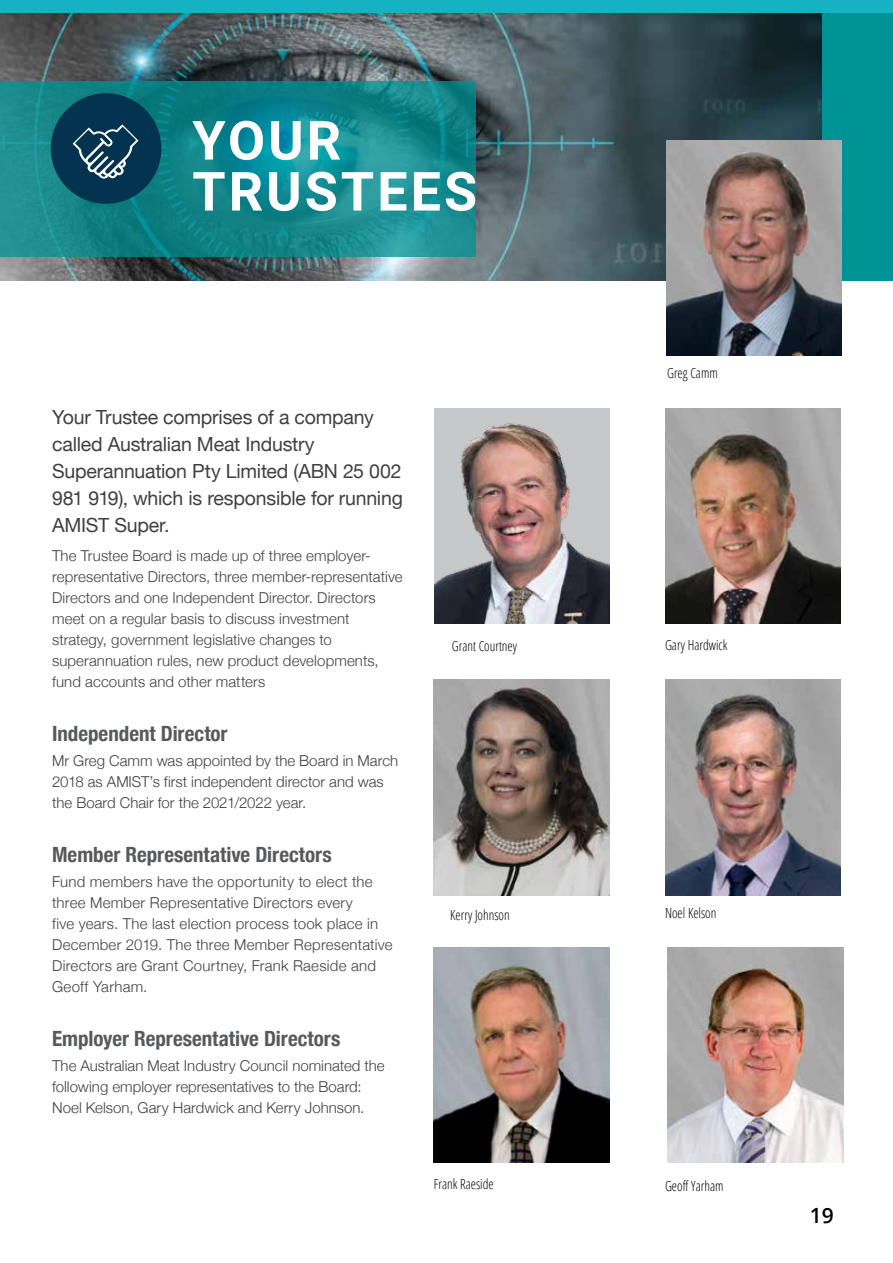
<style>
.page{position:relative;width:893px;height:1263px;background:#fff}
.page>*{position:absolute;margin:0;border:0;box-sizing:border-box;transform-origin:0 0}
.t1{font:700 54px/51px "Roboto";letter-spacing:.055em;color:#fff}
.t2{font:700 condensed 21px "Helvetica Neue";color:#58595b}
.t3{font:600 21px "Open Sans";color:#000}
.t4{font:19.5px/27px "Helvetica Neue";letter-spacing:-.01em;color:#414042}
.t5{font:300 15px/21px "Helvetica Neue";letter-spacing:.005em;color:#414042}
.t6{font:300 condensed 13.95px "Open Sans";color:#000;scale:.95 1}
</style>
<div class="page">
<img style="left:0;top:13px;width:822px;height:268px">
<div style="left:822px;top:0;width:71px;height:281px;background:#009396"></div>
<img style="left:668px;top:948px;width:175px;height:215px">
<img style="left:434px;top:948px;width:175px;height:215px">
<img style="left:665px;top:409px;width:175px;height:215px">
<img style="left:666px;top:140px;width:176px;height:215px">
<img style="left:665px;top:680px;width:175px;height:215px">
<div style="left:434px;top:409px;width:175px;height:215px;background:#c7c8ca"></div>
<img style="left:434px;top:423px;width:175px;height:201px">
<img style="left:434px;top:680px;width:175px;height:215px">
<svg style="left:0;top:81px;width:476px;height:175px;background:#13888d"></svg>
<div style="left:0;top:0;width:893px;height:13px;background:#15b2c3"></div>
<div style="left:51px;top:93px;width:110px;height:111px;background:#03334e;border-radius:50%"></div>
<svg style="left:73px;top:124px;width:66px;height:55px"></svg>
<h1 class="t1" style="left:192px;top:113px;width:286px">YOUR<br>TRUSTEES</h1>
<h3 class="t4" style="left:52px;top:404px;width:352px">Your Trustee comprises of a company called Australian Meat Industry<br>Superannuation Pty Limited (ABN 25 002<br>981 919), which is responsible for running<br>AMIST Super.</h3>
<p class="t5" style="left:52px;top:544px;width:352px">The Trustee Board is made up of three employer&shy;representative Directors, three member-representative Directors and one Independent Director. Directors meet on a regular basis to discuss investment strategy, government legislative changes to superannuation rules, new product developments, fund accounts and other matters</p>
<h2 class="t2" style="left:52px;top:716px;width:177px">Independent Director</h2>
<p class="t5" style="left:52px;top:749px;width:348px">Mr Greg Camm was appointed by the Board in March<br>2018 as AMIST’s first independent director and was the Board Chair for the 2021/2022 year.</p>
<h2 class="t2" style="left:52px;top:837px;width:281px">Member Representative Directors</h2>
<p class="t5" style="left:52px;top:870px;width:342px">Fund members have the opportunity to elect the three Member Representative Directors every<br>five years. The last election process took place in December 2019. The three Member Representative Directors are Grant Courtney, Frank Raeside and Geoff Yarham.</p>
<h2 class="t2" style="left:52px;top:1021px;width:290px">Employer Representative Directors</h2>
<p class="t5" style="left:52px;top:1054px;width:334px">The Australian Meat Industry Council nominated the following employer representatives to the Board:<br>Noel Kelson, Gary Hardwick and Kerry Johnson.</p>
<p class="t6" style="left:452px;top:636px;width:70px">Grant Courtney</p>
<p class="t6" style="left:450px;top:905px;width:64px">Kerry Johnson</p>
<p class="t6" style="left:667px;top:363px;width:55px">Greg Camm</p>
<p class="t6" style="left:665px;top:636px;width:67px">Gary Hardwick</p>
<p class="t6" style="left:665px;top:903px;width:56px">Noel Kelson</p>
<p class="t6" style="left:434px;top:1175px;width:65px">Frank Raeside</p>
<p class="t6" style="left:665px;top:1176px;width:63px">Geoff Yarham</p>
<h2 class="t3" style="left:810px;top:1201px;width:25px">19</h2>
</div>
